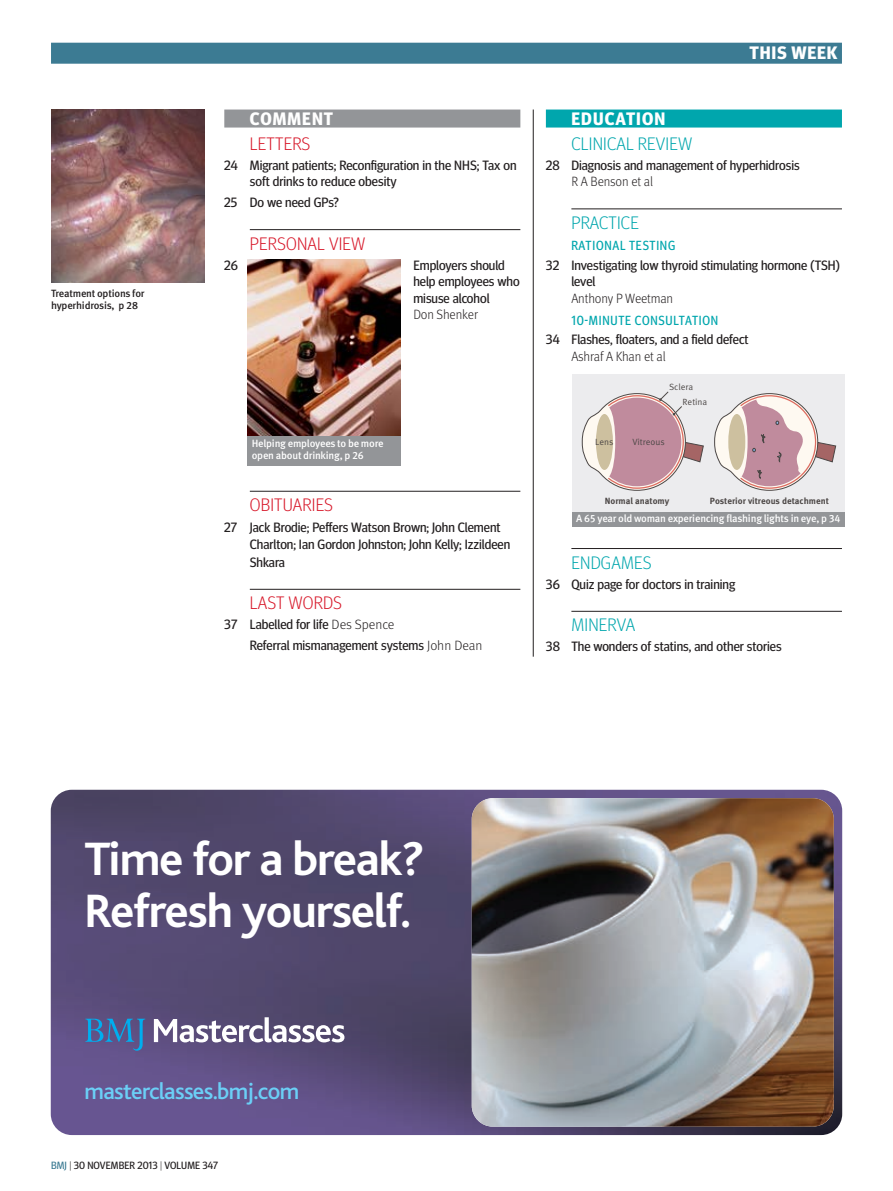
<style>
.page{position:relative;width:893px;height:1191px;background:#fff}
.page>*{position:absolute;margin:0;border:0;box-sizing:border-box;transform-origin:0 0}
.t1{font:700 49.05px/52.1px "Bliss";letter-spacing:-.03em;color:#fff}
.t2{font:500 23.7px "Bliss";color:#6bcff6}
.CON-SLUG_Comment_RED{font:300 18px "Meta Headline OT";letter-spacing:.01em;color:#d71729}
.CON-SLUG_Comment_GEE{font:300 18px "Meta Headline OT";letter-spacing:.01em;color:#00a6ad}
.CON-SLUG_comment_GRE{font:300 18px "Meta Headline OT";letter-spacing:.01em;color:#00a6ad}
.CON-SLUG_GREEN{font:700 18px "Meta Headline OT";letter-spacing:.06em;color:#fff}
.Section-Strap_Slate{font:700 18px "Meta Headline OT";letter-spacing:.04em;color:#fff}
.CON-SLUG_GREY{font:700 18px "Meta Headline OT";letter-spacing:.06em;color:#fff}
.CON-SLUG_comment_RED{font:300 18px "Meta Headline OT";letter-spacing:.01em;color:#d71729}
.CON-article-Title_te{font:13.5px/16.5px "Meta Headline OT";color:#231f20}
.CON-article-Author{font:300 13.5px "Meta Pro";letter-spacing:-.01em;color:#231f20;scale:.95 1}
.CON-Minislug_Green{font:13.2px "Meta Headline OT";letter-spacing:.06em;color:#00a6ad;scale:.95 1}
.CON-Pic_Caption_Cont{font:500 10.5px/12.8px "Meta Pro";letter-spacing:-.02em;color:#fff}
.CON-Pic_Caption_Cont-2{font:500 10.5px/12.8px "Meta Pro";letter-spacing:-.02em;color:#231f20}
.t3{font:10.5px "Meta Headline OT";letter-spacing:.01em;color:#231f20}
.t4{font:700 9px "Meta Pro";color:#4c4746}
.t5{font:9px/14.5px "Meta Pro Normal";color:#4c4746}
.s1{font-family:"Meta Pro";font-weight:300}
.s2{color:#3c7b93}
.s3{font-weight:300}
</style>
<div class="page">
<img style="left:51px;top:789px;width:791px;height:346px">
<img style="left:472px;top:798px;width:362px;height:328px">
<svg style="left:85px;top:1018px;width:60px;height:32px;background:#47689f"></svg>
<svg style="left:154px;top:1017px;width:190px;height:25px"></svg>
<div style="left:51px;top:43px;width:791px;height:21px;background:#3c7b93"></div>
<div style="left:224px;top:110px;width:296px;height:18px;background:#939598"></div>
<hr style="left:250px;top:229px;width:270px;height:1px;background:#231f20">
<hr style="left:250px;top:491px;width:270px;height:1px;background:#231f20">
<hr style="left:250px;top:589px;width:270px;height:1px;background:#231f20">
<div style="left:546px;top:110px;width:296px;height:18px;background:#00a6ad"></div>
<hr style="left:571px;top:209px;width:271px;height:1px;background:#231f20">
<hr style="left:571px;top:548px;width:271px;height:1px;background:#231f20">
<hr style="left:571px;top:611px;width:271px;height:1px;background:#231f20">
<hr style="left:533px;top:109px;width:1px;height:547px;background:#231f20">
<img style="left:51px;top:109px;width:153px;height:173px">
<img style="left:248px;top:260px;width:153px;height:176px">
<div style="left:248px;top:436px;width:153px;height:30px;background:#939598"></div>
<div style="left:572px;top:374px;width:273px;height:141px;background:#ececee"></div>
<svg style="left:582px;top:391px;width:122px;height:99px"></svg>
<svg style="left:714px;top:393px;width:122px;height:97px"></svg>
<div style="left:572px;top:512px;width:273px;height:15px;background:#939598"></div>
<p class="CON-Pic_Caption_Cont-2" style="left:51px;top:286px;width:95px">Treatment options for hyperhidrosis, p 28</p>
<p class="CON-SLUG_GREY" style="left:250px;top:107px;width:85px">COMMENT</p>
<p class="CON-SLUG_comment_RED" style="left:250px;top:132px;width:62px">LETTERS</p>
<p class="CON-article-Title_te" style="left:250px;top:156px;width:268px;text-indent:-26px">24 Migrant patients; Reconfiguration in the NHS; Tax on soft drinks to reduce obesity</p>
<p class="CON-article-Title_te" style="left:224px;top:194px;width:116px">25 Do we need GPs?</p>
<p class="CON-SLUG_Comment_RED" style="left:250px;top:233px;width:117px">PERSONAL VIEW</p>
<p class="CON-article-Title_te" style="left:224px;top:256px;width:15px">26</p>
<p class="CON-article-Title_te" style="left:413px;top:256px;width:108px">Employers should help employees who misuse alcohol</p>
<p class="CON-article-Author" style="left:413px;top:305px;width:69px">Don Shenker</p>
<p class="CON-Pic_Caption_Cont" style="left:252px;top:436px;width:133px">Helping employees to be more open about drinking, p 26</p>
<p class="CON-SLUG_Comment_RED" style="left:250px;top:494px;width:85px">OBITUARIES</p>
<p class="CON-article-Title_te" style="left:250px;top:518px;width:262px;line-height:17.2px;text-indent:-26px">27 Jack Brodie; Peffers Watson Brown; John Clement<br>Charlton; Ian Gordon Johnston; John Kelly; Izzildeen<br>Shkara</p>
<p class="CON-SLUG_Comment_RED" style="left:250px;top:592px;width:94px">LAST WORDS</p>
<p class="CON-article-Title_te" style="left:224px;top:616px;width:172px">37 Labelled for life <span class="s1">Des Spence</span></p>
<p class="CON-article-Title_te" style="left:250px;top:637px;width:234px">Referral mismanagement systems <span class="s1">John Dean</span></p>
<p class="Section-Strap_Slate" style="left:750px;top:42px;width:90px">THIS WEEK</p>
<p class="CON-SLUG_GREEN" style="left:571px;top:107px;width:95px">EDUCATION</p>
<p class="CON-SLUG_comment_GRE" style="left:571px;top:132px;width:122px">CLINICAL REVIEW</p>
<p class="CON-article-Title_te" style="left:546px;top:156px;width:255px">28 Diagnosis and management of hyperhidrosis</p>
<p class="CON-article-Author" style="left:571px;top:172px;width:87px">R A Benson et al</p>
<p class="CON-SLUG_Comment_GEE" style="left:571px;top:212px;width:69px">PRACTICE</p>
<p class="CON-Minislug_Green" style="left:571px;top:238px;width:111px">RATIONAL TESTING</p>
<p class="CON-article-Title_te" style="left:571px;top:256px;width:270px;text-indent:-26px">32 Investigating low thyroid stimulating hormone (TSH) level</p>
<p class="CON-article-Author" style="left:571px;top:288px;width:109px">Anthony P Weetman</p>
<p class="CON-Minislug_Green" style="left:571px;top:312px;width:156px">10-MINUTE CONSULTATION</p>
<p class="CON-article-Title_te" style="left:546px;top:331px;width:204px">34 Flashes, floaters, and a field defect</p>
<p class="CON-article-Author" style="left:571px;top:346px;width:101px">Ashraf A Khan et al</p>
<p class="t5" style="left:683px;top:379px;width:26px;text-indent:-14px">Sclera<br>Retina</p>
<p class="t5" style="left:595px;top:434px;width:20px">Lens</p>
<p class="t5" style="left:632px;top:434px;width:34px">Vitreous</p>
<p class="t4" style="left:605px;top:493px;width:66px">Normal anatomy</p>
<p class="t4" style="left:710px;top:493px;width:121px">Posterior vitreous detachment</p>
<p class="CON-Pic_Caption_Cont" style="left:576px;top:512px;width:266px">A 65 year old woman experiencing flashing lights in eye, p 34</p>
<p class="CON-SLUG_Comment_GEE" style="left:571px;top:551px;width:82px">ENDGAMES</p>
<p class="CON-article-Title_te" style="left:546px;top:575px;width:191px">36 Quiz page for doctors in training</p>
<p class="CON-SLUG_Comment_GEE" style="left:571px;top:614px;width:65px">MINERVA</p>
<p class="CON-article-Title_te" style="left:546px;top:638px;width:237px">38 The wonders of statins, and other stories</p>
<p class="t1" style="left:84px;top:834px;width:342px">Time for a break?<br>Refresh yourself.</p>
<p class="t2" style="left:84px;top:1079px;width:216px">masterclasses.bmj.com</p>
<p class="t3" style="left:51px;top:1159px;width:169px"><span class="s2">BMJ</span> <span class="s3">|</span> 30 NOVEMBER 2013 <span class="s3">|</span> VOLUME 347</p>
</div>
